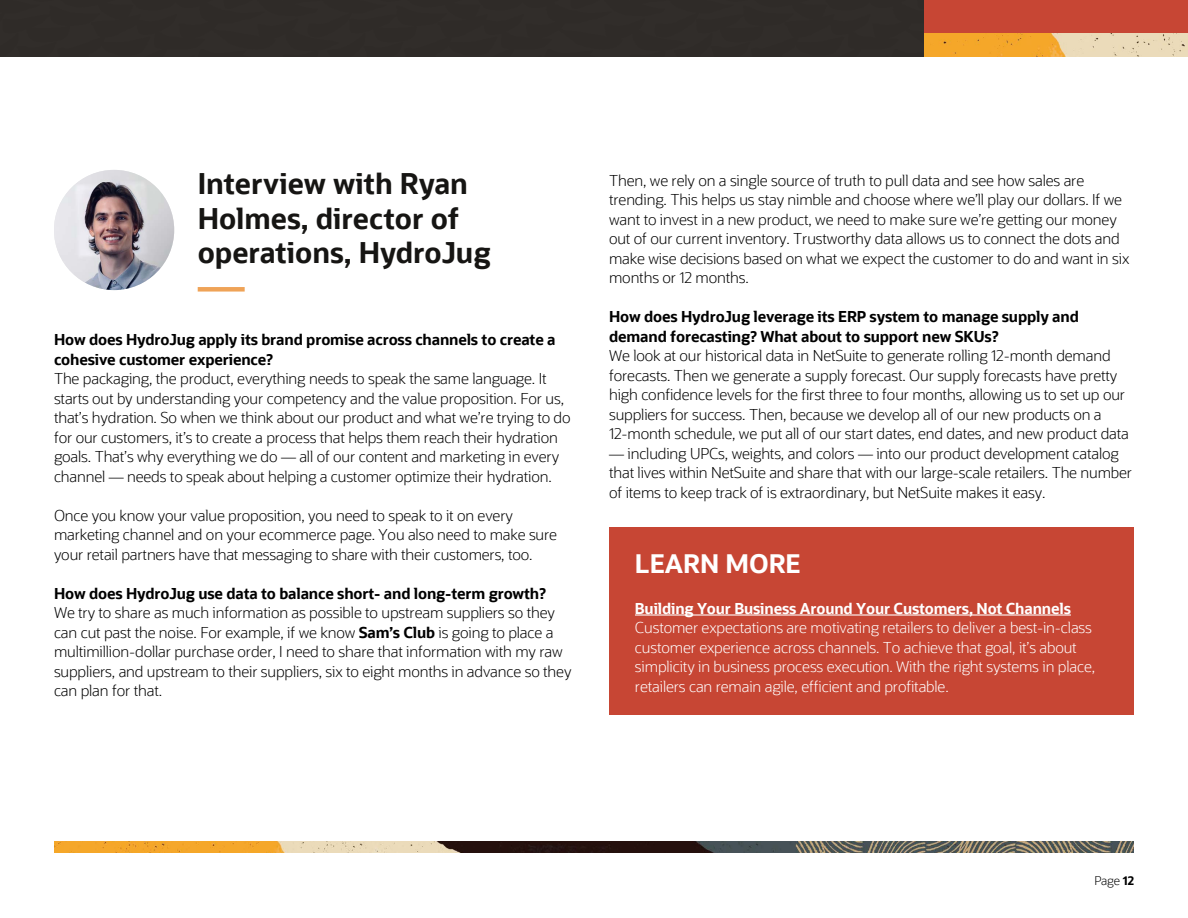
<style>
.page{position:relative;width:1188px;height:918px;background:#fff}
.page>*{position:absolute;margin:0;border:0;box-sizing:border-box;transform-origin:0 0}
.t1{font:700 28.5px/34.5px "Oracle Sans";color:#161513}
.t2{font:700 25.5px "Oracle Sans";color:#fff}
.t3{font:300 15px/19.5px "Oracle Sans";letter-spacing:-.01em;color:#000}
.t4{font:700 15px/19.5px "Oracle Sans";letter-spacing:-.01em;color:#000}
.t5{font:300 15px/19.5px "Oracle Sans";letter-spacing:-.01em;color:#fff}
.t6{font:700 15px "Oracle Sans";letter-spacing:-.01em;color:#fff}
.t7{font:300 12px "Oracle Sans";color:#000}
.s1{font-weight:700}
</style>
<div class="page">
<div style="left:0;top:0;width:924px;height:56px;background:#2f2b28"></div>
<div style="left:924px;top:0;width:264px;height:52px;background:#c74634"></div>
<img style="left:924px;top:33px;width:264px;height:23px">
<img style="left:54px;top:841px;width:1080px;height:11px">
<div style="left:198px;top:287px;width:47px;height:5px;background:#efa357"></div>
<img style="left:54px;top:170px;width:120px;height:120px;border-radius:60px">
<div style="left:609px;top:527px;width:525px;height:188px;background:#c74634"></div>
<hr style="left:635px;top:614px;width:436px;height:2px;background:#fff">
<h1 class="t1" style="left:198px;top:167px;width:294px">Interview with Ryan<br>Holmes, director of operations, HydroJug</h1>
<p class="t4" style="left:54px;top:330px;width:503px">How does HydroJug apply its brand promise across channels to create a cohesive customer experience?</p>
<p class="t3" style="left:54px;top:369px;width:518px">The packaging, the product, everything needs to speak the same language. It starts out by understanding your competency and the value proposition. For us, that’s hydration. So when we think about our product and what we’re trying to do for our customers, it’s to create a process that helps them reach their hydration goals. That’s why everything we do — all of our content and marketing in every channel — needs to speak about helping a customer optimize their hydration.</p>
<p class="t3" style="left:54px;top:506px;width:505px">Once you know your value proposition, you need to speak to it on every marketing channel and on your ecommerce page. You also need to make sure your retail partners have that messaging to share with their customers, too.</p>
<p class="t4" style="left:54px;top:584px;width:494px">How does HydroJug use data to balance short- and long-term growth?</p>
<p class="t3" style="left:54px;top:603px;width:519px">We try to share as much information as possible to upstream suppliers so they can cut past the noise. For example, if we know <span class="s1">Sam’s Club</span> is going to place a multimillion-dollar purchase order, I need to share that information with my raw suppliers, and upstream to their suppliers, six to eight months in advance so they can plan for that.</p>
<p class="t3" style="left:609px;top:171px;width:522px">Then, we rely on a single source of truth to pull data and see how sales are trending. This helps us stay nimble and choose where we’ll play our dollars. If we want to invest in a new product, we need to make sure we’re getting our money out of our current inventory. Trustworthy data allows us to connect the dots and make wise decisions based on what we expect the customer to do and want in six months or 12 months.</p>
<p class="t4" style="left:609px;top:307px;width:471px">How does HydroJug leverage its ERP system to manage supply and demand forecasting? What about to support new SKUs?</p>
<p class="t3" style="left:609px;top:346px;width:521px">We look at our historical data in NetSuite to generate rolling 12-month demand forecasts. Then we generate a supply forecast. Our supply forecasts have pretty high confidence levels for the first three to four months, allowing us to set up our suppliers for success. Then, because we develop all of our new products on a 12-month schedule, we put all of our start dates, end dates, and new product data</p>
<p class="t3" style="left:609px;top:444px;width:525px">— including UPCs, weights, and colors — into our product development catalog that lives within NetSuite and share that with our large-scale retailers. The number of items to keep track of is extraordinary, but NetSuite makes it easy.</p>
<h2 class="t2" style="left:635px;top:548px;width:167px">LEARN MORE</h2>
<p class="t6" style="left:635px;top:599px;width:437px">Building Your Business Around Your Customers, Not Channels</p>
<p class="t5" style="left:635px;top:618px;width:462px">Customer expectations are motivating retailers to deliver a best-in-class customer experience across channels. To achieve that goal, it’s about simplicity in business process execution. With the right systems in place, retailers can remain agile, efficient and profitable.</p>
<p class="t7" style="left:1095px;top:874px;width:41px">Page <span class="s1">12</span></p>
</div>
